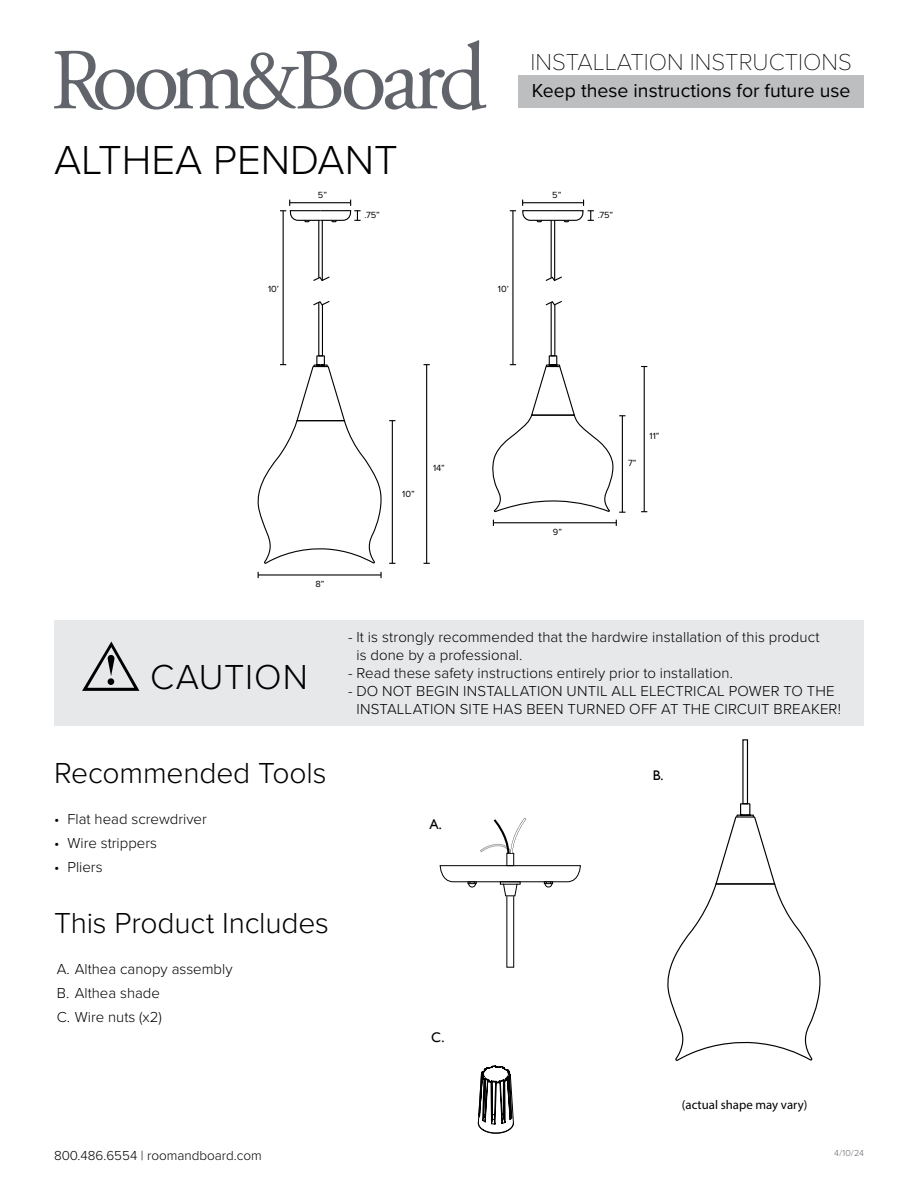
<style>
.page{position:relative;width:918px;height:1188px;background:#fff}
.page>*{position:absolute;margin:0;border:0;box-sizing:border-box;transform-origin:0 0}
.t1{font:300 42px "Proxima Nova";color:#000}
.t2{font:300 36px "Proxima Nova";letter-spacing:.025em;color:#000}
.t3{font:300 30px "Proxima Nova";letter-spacing:-.005em;color:#000}
.t4{font:100 24px "Proxima Nova T";color:#000}
.t5{font:19.5px "Proxima Nova";color:#000}
.t6{font:300 15px/18px "Proxima Nova";letter-spacing:.005em;color:#000}
.t7{font:13.95px "Gill Sans";color:#000}
.t8{font:300 13.5px "Proxima Nova";color:#000}
.t9{font:12.75px "Myriad Pro";color:#000}
.t10{font:9.3px "Proxima Nova";color:#000}
.t11{font:300 9px "Proxima Nova";color:#61646a}
</style>
<div class="page">
<svg style="left:54px;top:40px;width:432px;height:71px"></svg>
<div style="left:518px;top:76px;width:346px;height:32px;background:#bcbec0"></div>
<hr style="left:322px;top:220px;width:1px;height:61px;background:#000">
<hr style="left:318px;top:220px;width:1px;height:58px;background:#000">
<svg style="left:313px;top:276px;width:17px;height:5px"></svg>
<hr style="left:554px;top:220px;width:1px;height:61px;background:#000">
<hr style="left:551px;top:220px;width:1px;height:58px;background:#000">
<svg style="left:545px;top:276px;width:17px;height:6px"></svg>
<svg style="left:280px;top:200px;width:81px;height:23px"></svg>
<svg style="left:257px;top:300px;width:125px;height:264px"></svg>
<hr style="left:283px;top:211px;width:1px;height:154px;background:#000">
<hr style="left:426px;top:365px;width:1px;height:198px;background:#000">
<hr style="left:392px;top:421px;width:1px;height:142px;background:#000">
<hr style="left:644px;top:367px;width:1px;height:145px;background:#000">
<hr style="left:258px;top:574px;width:123px;height:2px;background:#000">
<hr style="left:493px;top:522px;width:123px;height:1px;background:#000">
<svg style="left:492px;top:300px;width:133px;height:213px"></svg>
<hr style="left:512px;top:211px;width:1px;height:154px;background:#000">
<svg style="left:522px;top:200px;width:72px;height:23px"></svg>
<div style="left:54px;top:620px;width:810px;height:106px;background:#e7e8e9"></div>
<svg style="left:82px;top:642px;width:57px;height:49px"></svg>
<div style="left:108px;top:678px;width:6px;height:7px;background:#000;border-radius:50%"></div>
<div style="left:506px;top:853px;width:8px;height:13px;border:1px solid #010101"></div>
<div style="left:506px;top:896px;width:8px;height:72px;border:1px solid #010101"></div>
<svg style="left:480px;top:818px;width:46px;height:36px"></svg>
<svg style="left:439px;top:865px;width:142px;height:32px"></svg>
<svg style="left:477px;top:1065px;width:37px;height:69px"></svg>
<svg style="left:667px;top:739px;width:154px;height:322px"></svg>
<p class="t4" style="left:531px;top:44px;width:323px">INSTALLATION INSTRUCTIONS</p>
<p class="t5" style="left:532px;top:76px;width:320px">Keep these instructions for future use</p>
<p class="t1" style="left:54px;top:128px;width:345px">ALTHEA PENDANT</p>
<p class="t10" style="left:318px;top:188px;width:11px">5”</p>
<p class="t10" style="left:552px;top:188px;width:11px">5”</p>
<p class="t10" style="left:365px;top:208px;width:17px">.75”</p>
<p class="t10" style="left:598px;top:208px;width:17px">.75”</p>
<p class="t10" style="left:268px;top:282px;width:12px">10’</p>
<p class="t10" style="left:498px;top:282px;width:12px">10’</p>
<p class="t10" style="left:315px;top:577px;width:10px">8”</p>
<p class="t10" style="left:402px;top:487px;width:14px">10”</p>
<p class="t10" style="left:433px;top:461px;width:13px">14”</p>
<p class="t10" style="left:553px;top:525px;width:11px">9”</p>
<p class="t10" style="left:628px;top:456px;width:10px">7”</p>
<p class="t10" style="left:650px;top:429px;width:11px">11”</p>
<p class="t2" style="left:150px;top:650px;width:159px">CAUTION</p>
<p class="t3" style="left:54px;top:750px;width:274px">Recommended Tools</p>
<p class="t6" style="left:54px;top:809px;width:154px">• Flat head screwdriver</p>
<p class="t6" style="left:54px;top:833px;width:105px">• Wire strippers</p>
<p class="t6" style="left:54px;top:857px;width:50px">• Pliers</p>
<p class="t3" style="left:54px;top:901px;width:277px">This Product Includes</p>
<p class="t6" style="left:57px;top:959px;width:177px">A. Althea canopy assembly</p>
<p class="t6" style="left:57px;top:983px;width:105px">B. Althea shade</p>
<p class="t6" style="left:57px;top:1007px;width:107px">C. Wire nuts (x2)</p>
<p class="t6" style="left:356px;top:627px;width:465px;text-indent:-8px">- It is strongly recommended that the hardwire installation of this product is done by a professional.</p>
<p class="t6" style="left:348px;top:663px;width:386px">- Read these safety instructions entirely prior to installation.</p>
<p class="t6" style="left:348px;top:681px;width:494px;text-align:center">- DO NOT BEGIN INSTALLATION UNTIL ALL ELECTRICAL POWER TO THE<br>INSTALLATION SITE HAS BEEN TURNED OFF AT THE CIRCUIT BREAKER!</p>
<p class="t7" style="left:397px;top:700px;width:157px">A. - Althea canopy assembly</p>
<p class="t7" style="left:429px;top:816px;width:14px">A.</p>
<p class="t7" style="left:431px;top:1029px;width:15px">C.</p>
<p class="t7" style="left:653px;top:767px;width:12px">B.</p>
<p class="t9" style="left:682px;top:1097px;width:127px">(actual shape may vary)</p>
<p class="t8" style="left:54px;top:1145px;width:209px">800.486.6554 | roomandboard.com</p>
<p class="t11" style="left:834px;top:1146px;width:31px">4/10/24</p>
</div>
